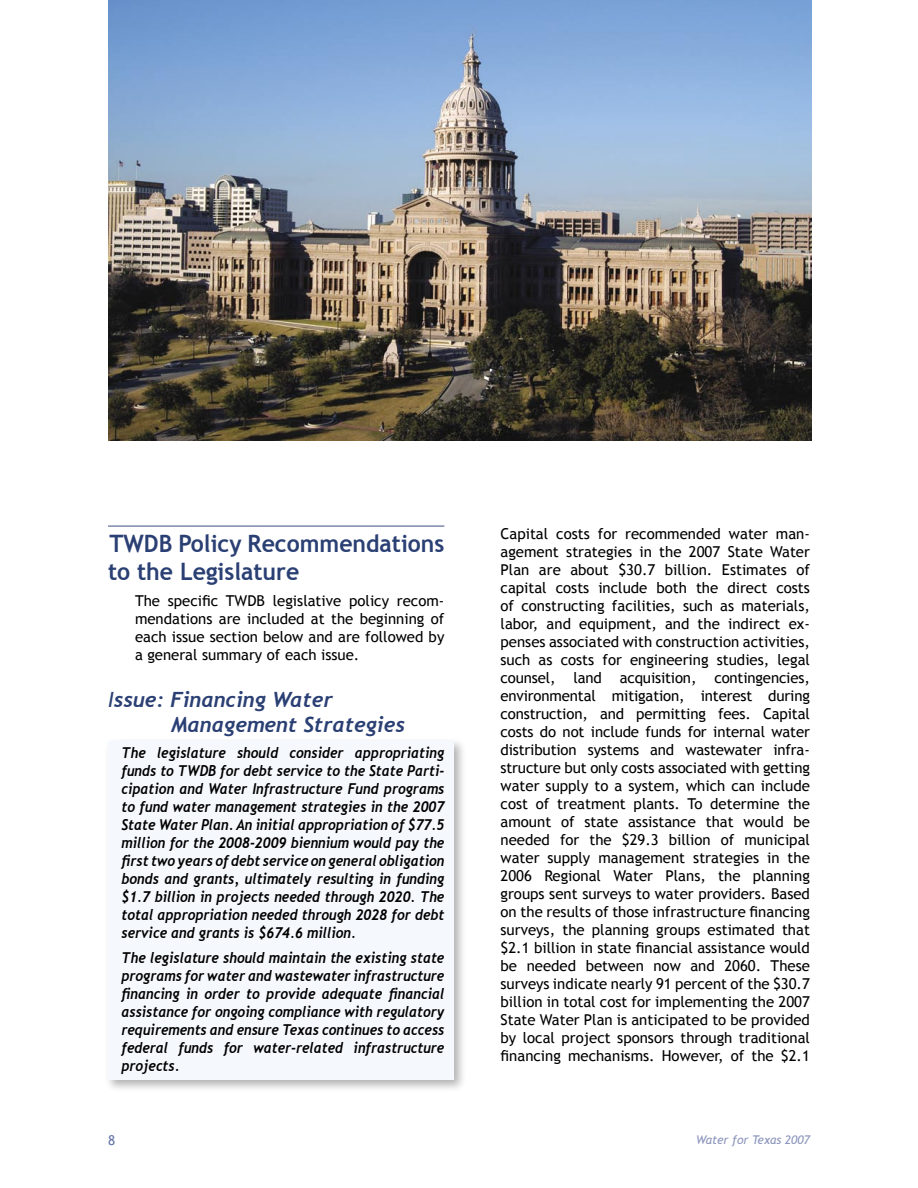
<style>
.page{position:relative;width:918px;height:1188px;background:#fff}
.page>*{position:absolute;margin:0;border:0;box-sizing:border-box;transform-origin:0 0}
.heading_4{font:700 24px/28.8px "Trebuchet MS";color:#2a3f73;scale:.96 1}
.Issues{font:italic 700 21px/25.2px "Trebuchet";color:#2a3f73}
.Highlight_indent{font:15px/18px "Trebuchet MS";color:#000;text-align:justify}
.issue_leg{font:italic 700 15px/18px "Trebuchet";color:#000;text-align:justify;scale:.9 1}
.Summary{font:13.5px "Trebuchet MS";color:#6374a8}
.t1{font:italic 12px "Trebuchet MS";color:#8b95bd}
.s1{font-family:"Trebuchet MS";font-weight:400}
</style>
<div class="page">
<div style="left:103px;top:736px;width:366px;height:358px;background:#000;opacity:.3"></div>
<div style="left:108px;top:741px;width:346px;height:339px;background:#f5f9fd"></div>
<hr style="left:108px;top:525px;width:336px;height:2px;background:#8188ae">
<img style="left:108px;top:0;width:703px;height:441px">
<p class="heading_4" style="left:108px;top:529px;width:352px">TWDB Policy Recommendations to the Legislature</p>
<p class="Highlight_indent" style="left:135px;top:592px;width:311px">The specific TWDB legislative policy recom&shy;mendations are included at the beginning of each issue section below and are followed by a general summary of each issue.</p>
<p class="Issues" style="left:171px;top:687px;width:236px;text-indent:-63px"><span class="s1">I</span>ssue: Financing Water<br>Management Strategies</p>
<p class="issue_leg" style="left:122px;top:743px;width:360px">The legislature should consider appropriating funds to TWDB for debt service to the State Parti&shy;cipation and Water Infrastructure Fund programs to fund water management strategies in the 2007<br>State Water Plan. An initial appropriation of $77.5 million for the 2008-2009 biennium would pay the first two years of debt service on general obligation bonds and grants, ultimately resulting in funding $1.7 billion in projects needed through 2020. The total appropriation needed through 2028 for debt service and grants is $674.6 million.</p>
<p class="issue_leg" style="left:122px;top:949px;width:360px">The legislature should maintain the existing state programs for water and wastewater infrastructure financing in order to provide adequate financial assistance for ongoing compliance with regulatory requirements and ensure Texas continues to access federal funds for water-related infrastructure projects.</p>
<p class="Summary" style="left:108px;top:1133px;width:9px">8</p>
<p class="Highlight_indent" style="left:501px;top:525px;width:311px">Capital costs for recommended water man&shy;agement strategies in the 2007 State Water Plan are about $30.7 billion. Estimates of capital costs include both the direct costs of constructing facilities, such as materials, labor, and equipment, and the indirect ex&shy;penses associated with construction activities, such as costs for engineering studies, legal counsel, land acquisition, contingencies, environmental mitigation, interest during construction, and permitting fees. Capital costs do not include funds for internal water distribution systems and wastewater infra&shy;structure but only costs associated with getting water supply to a system, which can include cost of treatment plants. To determine the amount of state assistance that would be needed for the $29.3 billion of municipal water supply management strategies in the 2006 Regional Water Plans, the planning groups sent surveys to water providers. Based on the results of those infrastructure financing surveys, the planning groups estimated that $2.1 billion in state financial assistance would be needed between now and 2060. These surveys indicate nearly 91 percent of the $30.7 billion in total cost for implementing the 2007<br>State Water Plan is anticipated to be provided by local project sponsors through traditional financing mechanisms. However, of the $2.1</p>
<p class="t1" style="left:696px;top:1133px;width:115px">Water for Texas 2007</p>
</div>
